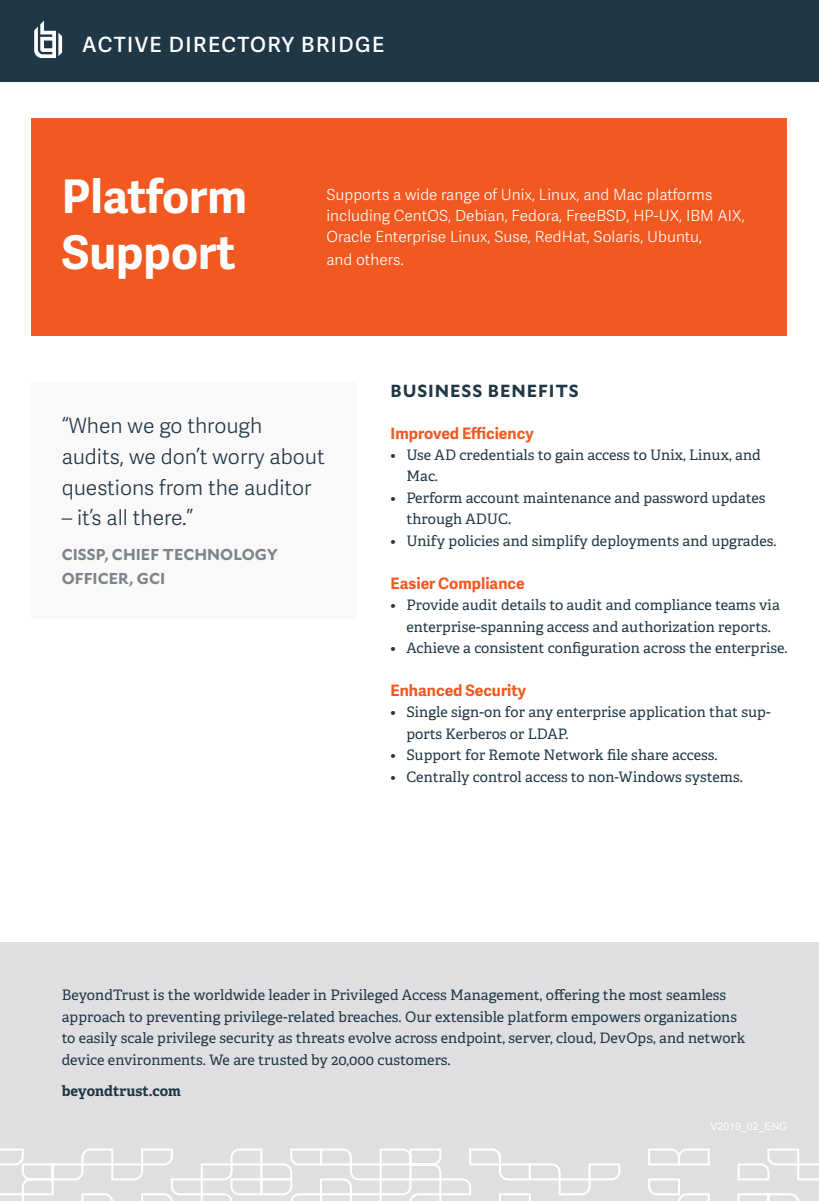
<style>
.page{position:relative;width:819px;height:1201px;background:#fff}
.page>*{position:absolute;margin:0;border:0;box-sizing:border-box;transform-origin:0 0}
.t1{font:700 46.38px/55.6px "Adelle Sans";color:#fff}
.t2{font:300 21px/30.6px "Adelle Sans";color:#203746}
.t3{font:600 21px "Adelle Sans";letter-spacing:.07em;color:#fff}
.t4{font:700 17.5px "Mallory";letter-spacing:.05em;color:#203746}
.t5{font:700 15.75px "Adelle Sans";color:#f15921}
.t6{font:700 15.75px/24.5px "Mallory";color:#7c858c}
.t7{font:300 15.4px/21px "Adelle Sans";letter-spacing:.005em;color:#fff}
.t8{font:14.35px/21.3px "Adelle PE";letter-spacing:.005em;color:#203746}
.t9{font:700 14.35px "Adelle PE";color:#203746}
.t10{font:10.5px "Arial";letter-spacing:.005em;color:#fff}
</style>
<div class="page">
<div style="left:32px;top:382px;width:325px;height:237px;background:#faf8f9"></div>
<div style="left:0;top:942px;width:819px;height:258px;background:#dfdfe1"></div>
<svg style="left:0;top:1148px;width:21px;height:47px"></svg>
<svg style="left:21px;top:1148px;width:798px;height:52px"></svg>
<div style="left:0;top:0;width:819px;height:82px;background:#203746"></div>
<svg style="left:34px;top:21px;width:28px;height:37px"></svg>
<div style="left:32px;top:118px;width:756px;height:218px;background:#f15921"></div>
<p class="t3" style="left:82px;top:29px;width:304px">ACTIVE DIRECTORY BRIDGE</p>
<p class="t1" style="left:62px;top:167px;width:187px">Platform<br>Support</p>
<p class="t7" style="left:326px;top:183px;width:420px">Supports a wide range of Unix, Linux, and Mac platforms including CentOS, Debian, Fedora, FreeBSD, HP-UX, IBM AIX,<br>Oracle Enterprise Linux, Suse, RedHat, Solaris, Ubuntu,</p>
<p class="t7" style="left:326px;top:248px;width:79px">and others.</p>
<p class="t2" style="left:62px;top:410px;width:265px">“When we go through audits, we don’t worry about questions from the auditor</p>
<p class="t2" style="left:62px;top:502px;width:133px">– it’s all there.”</p>
<p class="t6" style="left:62px;top:541px;width:218px">CISSP, CHIEF TECHNOLOGY<br>OFFICER, GCI</p>
<p class="t4" style="left:391px;top:377px;width:190px">BUSINESS BENEFITS</p>
<p class="t5" style="left:391px;top:421px;width:145px">Improved Efficiency</p>
<p class="t8" style="left:406px;top:443px;width:356px;text-indent:-16px">• Use AD credentials to gain access to Unix, Linux, and<br>Mac.</p>
<p class="t8" style="left:406px;top:486px;width:361px;text-indent:-16px">• Perform account maintenance and password updates through ADUC.</p>
<p class="t8" style="left:391px;top:529px;width:387px">• Unify policies and simplify deployments and upgrades.</p>
<p class="t5" style="left:391px;top:571px;width:136px">Easier Compliance</p>
<p class="t8" style="left:391px;top:594px;width:391px;text-align:center">• Provide audit details to audit and compliance teams via enterprise-spanning access and authorization reports.</p>
<p class="t8" style="left:391px;top:636px;width:398px">• Achieve a consistent configuration across the enterprise.</p>
<p class="t5" style="left:391px;top:678px;width:137px">Enhanced Security</p>
<p class="t8" style="left:406px;top:701px;width:366px;text-indent:-16px">• Single sign-on for any enterprise application that sup&shy;ports Kerberos or LDAP.</p>
<p class="t8" style="left:391px;top:744px;width:328px">• Support for Remote Network file share access.</p>
<p class="t8" style="left:391px;top:765px;width:354px">• Centrally control access to non-Windows systems.</p>
<p class="t8" style="left:62px;top:983px;width:685px">BeyondTrust is the worldwide leader in Privileged Access Management, offering the most seamless approach to preventing privilege-related breaches. Our extensible platform empowers organizations to easily scale privilege security as threats evolve across endpoint, server, cloud, DevOps, and network device environments. We are trusted by 20,000 customers.</p>
<p class="t9" style="left:62px;top:1080px;width:121px">beyondtrust.com</p>
<p class="t10" style="left:710px;top:1119px;width:79px">V2019_02_ENG</p>
</div>
